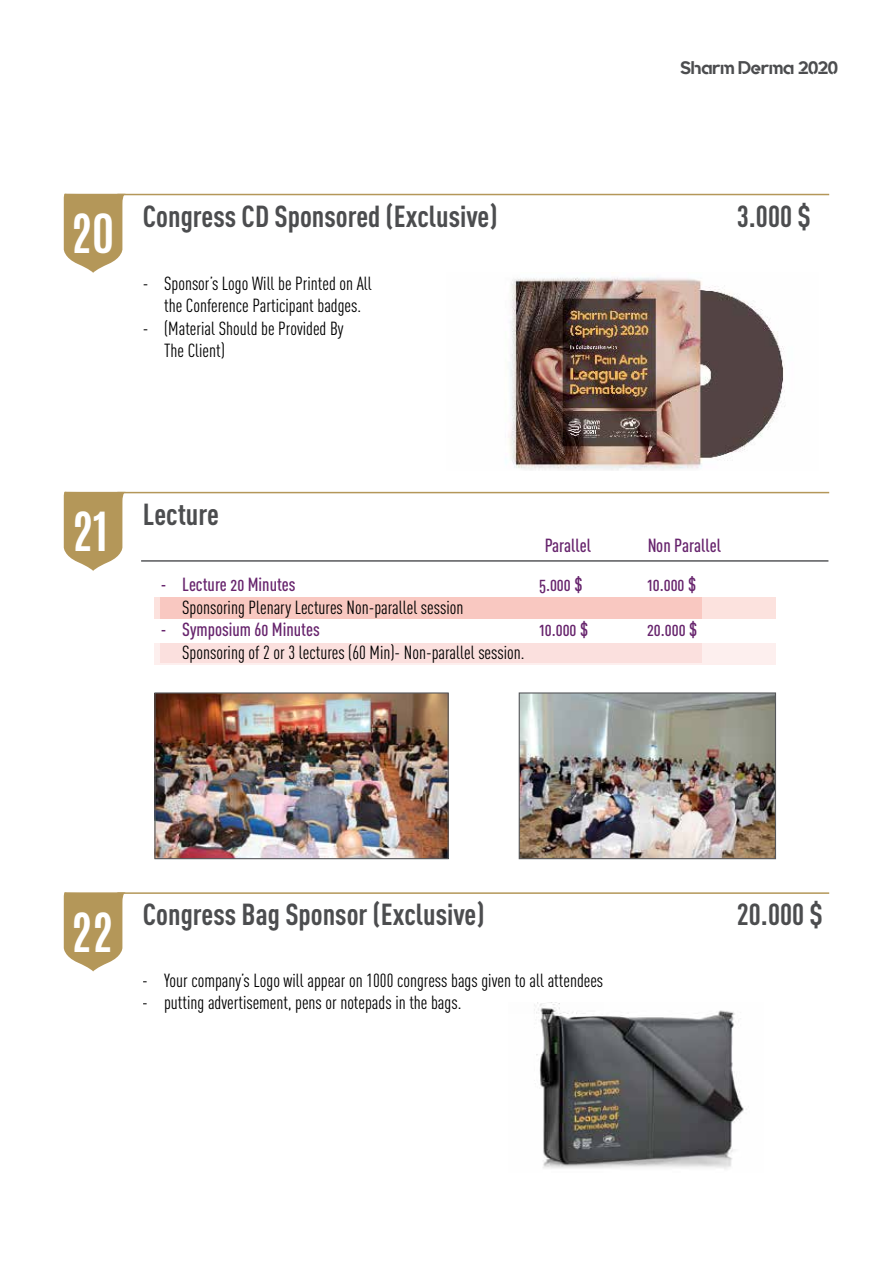
<style>
.page{position:relative;width:893px;height:1263px;background:#fff}
.page>*{position:absolute;margin:0;border:0;box-sizing:border-box;transform-origin:0 0}
.t1{font:700 45px "Antonio";color:#fff}
.t2{font:700 30px "DIN Cond";color:#4c4d4f}
.t3{font:18.75px/22.5px "DIN Cond";color:#000;text-align:center}
.t4{font:18.75px "DIN Cond Medium Alternate";color:#67246d}
.t5{font:18.3px "Quantify";color:#4c4d4f}
</style>
<div class="page">
<img style="left:505px;top:277px;width:280px;height:193px">
<img style="left:156px;top:694px;width:291px;height:163px">
<div style="left:154px;top:692px;width:295px;height:167px;border:1px solid #57585b"></div>
<svg style="left:154px;top:597px;width:621px;height:22px;background:#f9cbc4"></svg>
<svg style="left:154px;top:643px;width:621px;height:22px;background:#fbe3e1"></svg>
<img style="left:521px;top:694px;width:253px;height:163px">
<div style="left:519px;top:692px;width:257px;height:167px;border:1px solid #57585b"></div>
<hr style="left:141px;top:560px;width:687px;height:2px;background:#57585b">
<img style="left:534px;top:1002px;width:210px;height:167px">
<hr style="left:117px;top:194px;width:712px;height:1px;background:#b49759">
<hr style="left:117px;top:492px;width:712px;height:1px;background:#b49759">
<hr style="left:117px;top:892px;width:712px;height:2px;background:#b49759">
<svg style="left:64px;top:193px;width:62px;height:80px"></svg>
<svg style="left:64px;top:491px;width:62px;height:80px"></svg>
<svg style="left:64px;top:892px;width:62px;height:79px;background:#c0a774"></svg>
<p class="t5" style="left:680px;top:58px;width:159px">Sharm Derma 2020</p>
<h1 class="t1" style="left:71px;top:200px;width:45px">20</h1>
<h2 class="t2" style="left:143px;top:198px;width:356px">Congress CD Sponsored (Exclusive)</h2>
<h2 class="t2" style="left:737px;top:198px;width:75px">3.000 $</h2>
<p class="t3" style="left:143px;top:271px;width:230px">- Sponsor’s Logo Will be Printed on All the Conference Participant badges.</p>
<p class="t3" style="left:164px;top:316px;width:181px;text-align:left;text-indent:-21px">- (Material Should be Provided By<br>The Client)</p>
<h1 class="t1" style="left:72px;top:498px;width:37px">21</h1>
<h2 class="t2" style="left:143px;top:496px;width:78px">Lecture</h2>
<p class="t4" style="left:544px;top:534px;width:48px">Parallel</p>
<p class="t4" style="left:647px;top:534px;width:75px">Non Parallel</p>
<p class="t4" style="left:161px;top:574px;width:136px">- Lecture 20 Minutes</p>
<p class="t4" style="left:539px;top:574px;width:45px">5.000 $</p>
<p class="t4" style="left:647px;top:574px;width:51px">10.000 $</p>
<p class="t3" style="left:182px;top:596px;width:283px">Sponsoring Plenary Lectures Non-parallel session</p>
<p class="t4" style="left:161px;top:619px;width:160px">- Symposium 60 Minutes</p>
<p class="t4" style="left:539px;top:619px;width:51px">10.000 $</p>
<p class="t4" style="left:647px;top:619px;width:52px">20.000 $</p>
<p class="t3" style="left:182px;top:641px;width:344px">Sponsoring of 2 or 3 lectures (60 Min)- Non-parallel session.</p>
<h1 class="t1" style="left:71px;top:898px;width:43px">22</h1>
<h2 class="t2" style="left:143px;top:896px;width:343px">Congress Bag Sponsor (Exclusive)</h2>
<h2 class="t2" style="left:737px;top:896px;width:88px">20.000 $</h2>
<p class="t3" style="left:143px;top:969px;width:462px">- Your company’s Logo will appear on 1000 congress bags given to all attendees</p>
<p class="t3" style="left:143px;top:991px;width:320px">- putting advertisement, pens or notepads in the bags.</p>
</div>
